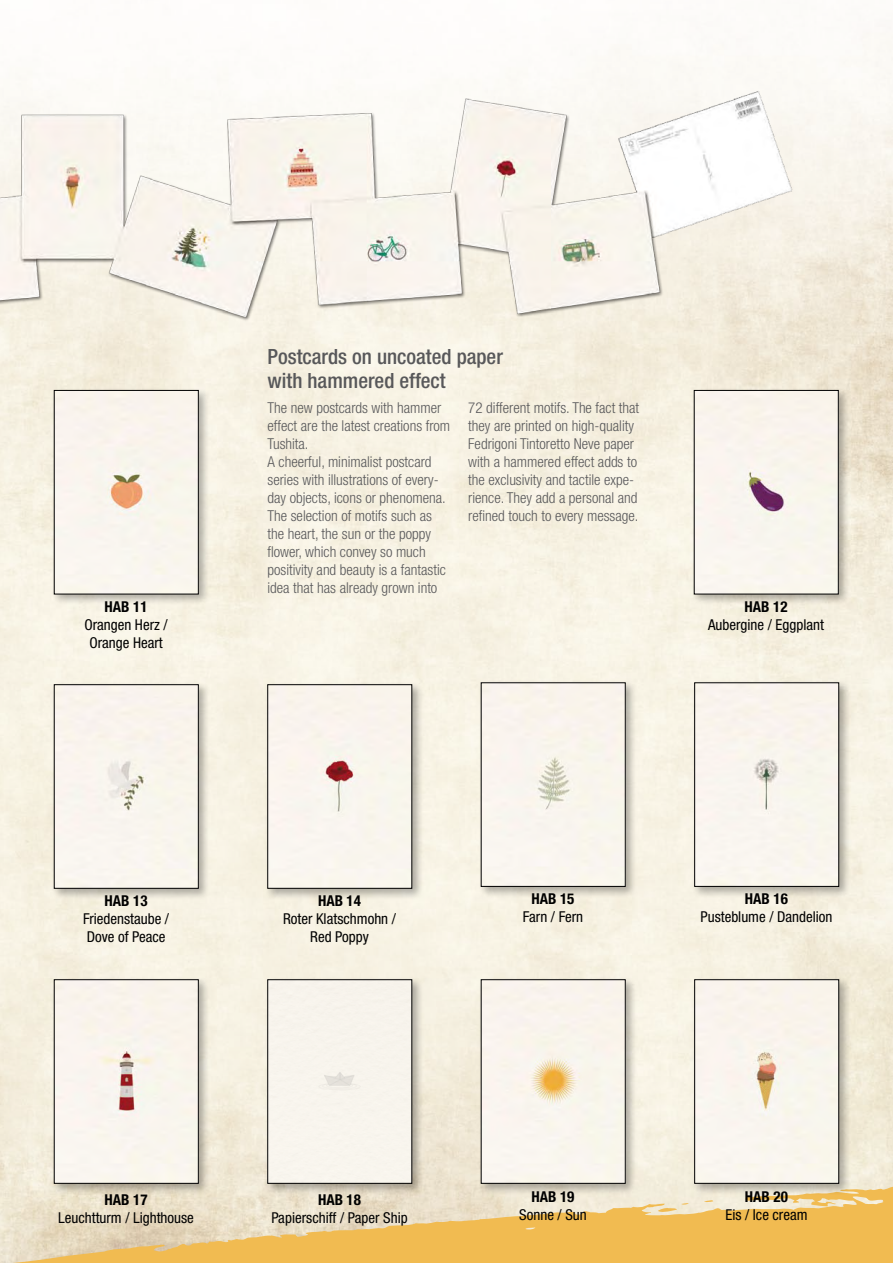
<style>
.page{position:relative;width:893px;height:1263px;background:#fff}
.page>*{position:absolute;margin:0;border:0;box-sizing:border-box;transform-origin:0 0}
.t1{font:500 condensed 21px/24px "Helvetica Neue LT Std";color:#58585a}
.t2{font:300 condensed 15px/18px "Helvetica Neue LT Std";color:#58585a}
.t3{font:condensed 15px/18px "Helvetica Neue LT Std";color:#000;text-align:center}
.t4{font:700 condensed 15px "Helvetica Neue LT Std";color:#000}
</style>
<div class="page">
<svg style="left:2px;top:1186px;width:891px;height:77px;background:#edcc88"></svg>
<svg style="left:704px;top:1199px;width:9px;height:3px"></svg>
<svg style="left:658px;top:1203px;width:31px;height:10px"></svg>
<img style="left:0;top:77px;width:829px;height:257px">
<div style="left:51px;top:387px;width:159px;height:219px;background:#000;opacity:.3"></div>
<div style="left:56px;top:392px;width:141px;height:200px;background:#f9f5ee"></div>
<div style="left:54px;top:390px;width:145px;height:204px;border:1px solid #000"></div>
<div style="left:691px;top:387px;width:159px;height:219px;background:#000;opacity:.3"></div>
<div style="left:696px;top:392px;width:140px;height:200px;background:#f9f5ee"></div>
<div style="left:51px;top:681px;width:159px;height:219px;background:#000;opacity:.3"></div>
<div style="left:56px;top:686px;width:141px;height:200px;background:#f9f5ee"></div>
<div style="left:54px;top:684px;width:145px;height:204px;border:1px solid #000"></div>
<div style="left:265px;top:681px;width:159px;height:219px;background:#000;opacity:.3"></div>
<div style="left:269px;top:686px;width:141px;height:200px;background:#f9f5ee"></div>
<div style="left:267px;top:684px;width:145px;height:204px;border:1px solid #000"></div>
<div style="left:478px;top:680px;width:159px;height:218px;background:#000;opacity:.3"></div>
<div style="left:483px;top:684px;width:140px;height:201px;background:#f9f5ee"></div>
<div style="left:691px;top:680px;width:160px;height:218px;background:#000;opacity:.3"></div>
<div style="left:696px;top:684px;width:141px;height:201px;background:#f9f5ee"></div>
<div style="left:694px;top:682px;width:145px;height:205px;border:1px solid #000"></div>
<div style="left:51px;top:976px;width:159px;height:219px;background:#000;opacity:.3"></div>
<div style="left:56px;top:981px;width:141px;height:200px;background:#f9f4ee"></div>
<div style="left:54px;top:979px;width:145px;height:204px;border:1px solid #000"></div>
<div style="left:265px;top:976px;width:159px;height:219px;background:#000;opacity:.3"></div>
<div style="left:269px;top:981px;width:141px;height:200px;background:#f8f4ed"></div>
<div style="left:267px;top:979px;width:145px;height:204px;border:1px solid #000"></div>
<div style="left:478px;top:976px;width:159px;height:219px;background:#000;opacity:.3"></div>
<div style="left:483px;top:981px;width:140px;height:200px;background:#f9f5ed"></div>
<div style="left:691px;top:976px;width:160px;height:219px;background:#000;opacity:.3"></div>
<div style="left:696px;top:981px;width:141px;height:200px;background:#f9f5ed"></div>
<div style="left:694px;top:979px;width:145px;height:204px;border:1px solid #000"></div>
<p class="t4" style="left:105px;top:597px;width:45px">HAB 11</p>
<p class="t3" style="left:84px;top:615px;width:85px">Orangen Herz /<br>Orange Heart</p>
<p class="t4" style="left:105px;top:891px;width:45px">HAB 13</p>
<p class="t3" style="left:83px;top:909px;width:88px;text-align:left">Friedenstaube /<br>Dove of Peace</p>
<h1 class="t1" style="left:267px;top:344px;width:237px">Postcards on uncoated paper with hammered effect</h1>
<p class="t2" style="left:267px;top:398px;width:184px">The new postcards with hammer effect are the latest creations from<br>Tushita.<br>A cheerful, minimalist postcard series with illustrations of every&shy;day objects, icons or phenomena.<br>The selection of motifs such as the heart, the sun or the poppy flower, which convey so much positivity and beauty is a fantastic idea that has already grown into</p>
<p class="t2" style="left:468px;top:398px;width:172px">72 different motifs. The fact that they are printed on high-quality<br>Fedrigoni Tintoretto Neve paper with a hammered effect adds to the exclusivity and tactile expe&shy;rience. They add a personal and refined touch to every message.</p>
<p class="t4" style="left:744px;top:597px;width:45px">HAB 12</p>
<p class="t3" style="left:708px;top:615px;width:117px">Aubergine / Eggplant</p>
<p class="t4" style="left:318px;top:891px;width:45px">HAB 14</p>
<p class="t3" style="left:283px;top:909px;width:114px">Roter Klatschmohn /<br>Red Poppy</p>
<p class="t4" style="left:531px;top:890px;width:45px">HAB 15</p>
<p class="t3" style="left:523px;top:908px;width:62px">Farn / Fern</p>
<p class="t4" style="left:745px;top:890px;width:45px">HAB 16</p>
<p class="t3" style="left:700px;top:908px;width:133px">Pusteblume / Dandelion</p>
<p class="t4" style="left:105px;top:1191px;width:45px">HAB 17</p>
<p class="t3" style="left:58px;top:1209px;width:137px">Leuchtturm / Lighthouse</p>
<p class="t4" style="left:318px;top:1191px;width:45px">HAB 18</p>
<p class="t3" style="left:271px;top:1209px;width:138px">Papierschiff / Paper Ship</p>
<p class="t4" style="left:531px;top:1187px;width:45px">HAB 19</p>
<p class="t3" style="left:519px;top:1205px;width:69px">Sonne / Sun</p>
<p class="t4" style="left:745px;top:1187px;width:45px">HAB 20</p>
<p class="t3" style="left:725px;top:1205px;width:84px">Eis / Ice cream</p>
</div>
